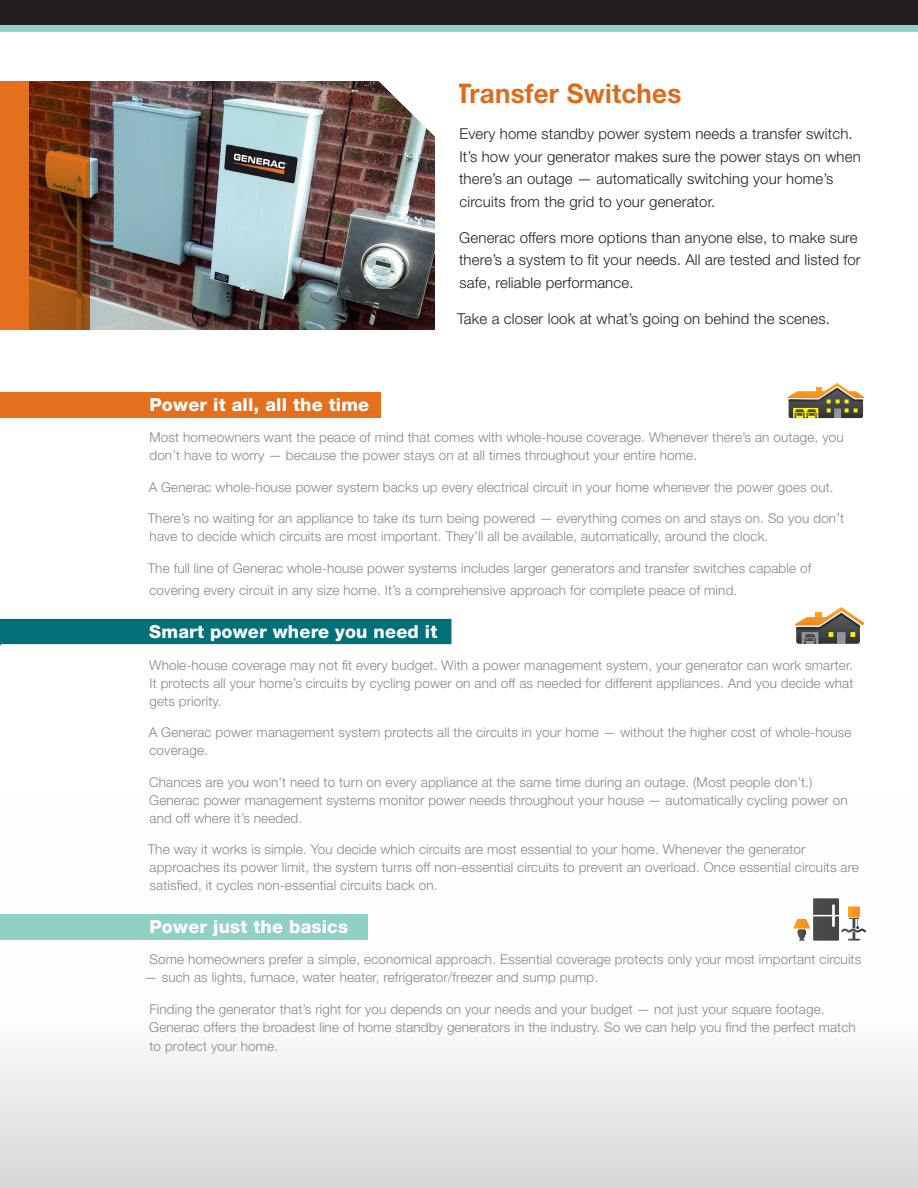
<style>
.page{position:relative;width:918px;height:1188px;background:#fff}
.page>*{position:absolute;margin:0;border:0;box-sizing:border-box;transform-origin:0 0}
.t1{font:700 27px "Helvetica Neue LT Std";color:#db6c1b;scale:.96 1}
.t2{font:800 18px "Helvetica Neue LT Std";letter-spacing:.01em;color:#fff}
.t3{font:300 15px/22.5px "Helvetica Neue LT Std";letter-spacing:.01em;color:#231f20}
.t4{font:300 13.5px/18px "Helvetica Neue LT Std";letter-spacing:.01em;color:#848689}
</style>
<div class="page">
<div style="left:0;top:797px;width:918px;height:391px;background:linear-gradient(to bottom,#fff,#e2e3e4)"></div>
<img style="left:90px;top:81px;width:344px;height:249px">
<div style="left:0;top:393px;width:380px;height:25px;background:#e4701e"></div>
<div style="left:0;top:619px;width:451px;height:26px;background:#017079"></div>
<div style="left:0;top:915px;width:367px;height:25px;background:#8fd1c5"></div>
<svg style="left:0;top:81px;width:90px;height:249px;background:#9a4813"></svg>
<div style="left:0;top:23px;width:918px;height:9px;background:#8fd1c5"></div>
<div style="left:0;top:0;width:918px;height:24px;background:#231f20"></div>
<img style="left:372px;top:81px;width:63px;height:79px">
<svg style="left:795px;top:607px;width:69px;height:37px"></svg>
<svg style="left:787px;top:383px;width:77px;height:35px"></svg>
<svg style="left:794px;top:898px;width:72px;height:43px"></svg>
<h1 class="t1" style="left:456px;top:77px;width:236px">Transfer Switches</h1>
<p class="t3" style="left:459px;top:122px;width:403px">Every home standby power system needs a transfer switch.<br>It’s how your generator makes sure the power stays on when there’s an outage — automatically switching your home’s circuits from the grid to your generator.</p>
<p class="t3" style="left:459px;top:226px;width:403px">Generac offers more options than anyone else, to make sure there’s a system to fit your needs. All are tested and listed for safe, reliable performance.</p>
<p class="t3" style="left:457px;top:307px;width:374px">Take a closer look at what’s going on behind the scenes.</p>
<h2 class="t2" style="left:149px;top:394px;width:221px">Power it all, all the time</h2>
<p class="t4" style="left:149px;top:428px;width:696px">Most homeowners want the peace of mind that comes with whole-house coverage. Whenever there’s an outage, you don’t have to worry — because the power stays on at all times throughout your entire home.</p>
<p class="t4" style="left:149px;top:478px;width:686px">A Generac whole-house power system backs up every electrical circuit in your home whenever the power goes out.</p>
<p class="t4" style="left:148px;top:509px;width:698px">There’s no waiting for an appliance to take its turn being powered — everything comes on and stays on. So you don’t have to decide which circuits are most important. They’ll all be available, automatically, around the clock.</p>
<p class="t4" style="left:148px;top:557px;width:665px;line-height:22.5px">The full line of Generac whole-house power systems includes larger generators and transfer switches capable of covering every circuit in any size home. It’s a comprehensive approach for complete peace of mind.</p>
<h2 class="t2" style="left:149px;top:621px;width:290px">Smart power where you need it</h2>
<p class="t4" style="left:149px;top:656px;width:706px;text-align:justify">Whole-house coverage may not fit every budget. With a power management system, your generator can work smarter.<br>It protects all your home’s circuits by cycling power on and off as needed for different appliances. And you decide what gets priority.</p>
<p class="t4" style="left:149px;top:723px;width:704px">A Generac power management system protects all the circuits in your home — without the higher cost of whole-house coverage.</p>
<p class="t4" style="left:149px;top:773px;width:700px">Chances are you won’t need to turn on every appliance at the same time during an outage. (Most people don’t.)<br>Generac power management systems monitor power needs throughout your house — automatically cycling power on and off where it’s needed.</p>
<p class="t4" style="left:148px;top:840px;width:713px">The way it works is simple. You decide which circuits are most essential to your home. Whenever the generator approaches its power limit, the system turns off non-essential circuits to prevent an overload. Once essential circuits are satisfied, it cycles non-essential circuits back on.</p>
<h2 class="t2" style="left:149px;top:916px;width:200px">Power just the basics</h2>
<p class="t4" style="left:149px;top:950px;width:713px">Some homeowners prefer a simple, economical approach. Essential coverage protects only your most important circuits</p>
<p class="t4" style="left:144px;top:968px;width:456px">— such as lights, furnace, water heater, refrigerator/freezer and sump pump.</p>
<p class="t4" style="left:149px;top:1000px;width:708px">Finding the generator that’s right for you depends on your needs and your budget — not just your square footage.<br>Generac offers the broadest line of home standby generators in the industry. So we can help you find the perfect match</p>
<p class="t4" style="left:149px;top:1037px;width:130px">to protect your home.</p>
</div>
